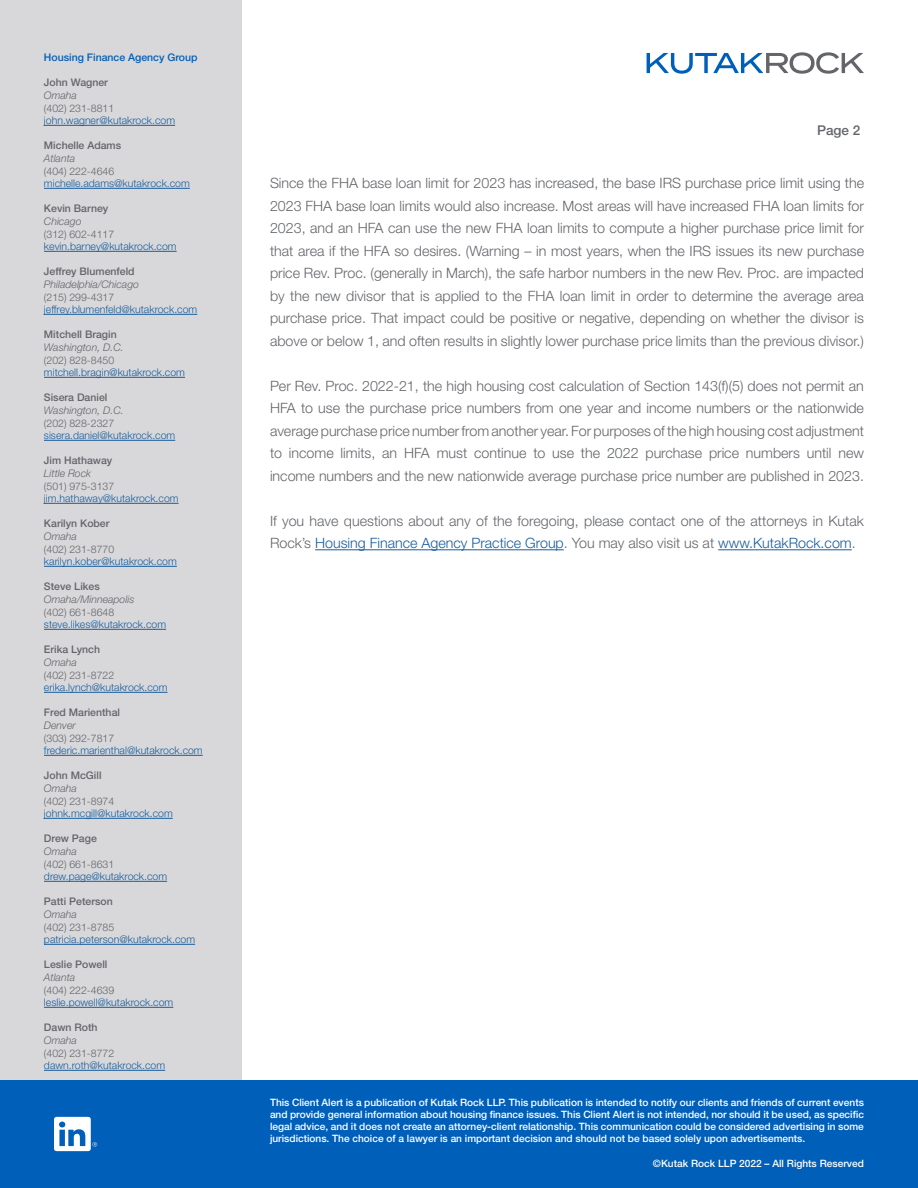
<style>
.page{position:relative;width:918px;height:1188px;background:#fff}
.page>*{position:absolute;margin:0;border:0;box-sizing:border-box;transform-origin:0 0}
.t1{font:300 14.25px/22.5px "Helvetica Neue LT Std";color:#63656a;text-align:justify}
.t2{font:500 13.5px "Helvetica Neue LT Std";color:#63656a}
.t3{font:300 10.5px "Helvetica Neue LT Std";color:#175d9e}
.t4{font:300 10.5px "Helvetica Neue LT Std";color:#64656a}
.t5{font:500 10.5px "Helvetica Neue LT Std";color:#64656a}
.t6{font:italic 300 10.5px "Helvetica Neue LT Std";color:#64656a}
.t7{font:500 10.5px "Helvetica Neue LT Std";color:#005fb9}
.t8{font:500 10.2px/12.1px "Helvetica Neue LT Std";color:#fff;text-align:justify}
.s1{color:#175d9e}
</style>
<div class="page">
<svg style="left:647px;top:52px;width:217px;height:22px"></svg>
<div style="left:0;top:0;width:241px;height:1188px;background:#d8d8da"></div>
<hr style="left:315px;top:549px;width:249px;height:1px;background:#175d9e">
<hr style="left:718px;top:549px;width:134px;height:1px;background:#175d9e">
<div style="left:0;top:1080px;width:918px;height:108px;background:#005fb9"></div>
<svg style="left:92px;top:1142px;width:5px;height:5px"></svg>
<div style="left:54px;top:1117px;width:37px;height:34px;background:#fff;border-radius:3px"></div>
<svg style="left:59px;top:1122px;width:26px;height:24px"></svg>
<hr style="left:44px;top:125px;width:131px;height:1px;background:#175d9e">
<hr style="left:44px;top:188px;width:146px;height:1px;background:#175d9e">
<hr style="left:44px;top:251px;width:133px;height:1px;background:#175d9e">
<hr style="left:44px;top:314px;width:153px;height:1px;background:#175d9e">
<hr style="left:44px;top:377px;width:141px;height:1px;background:#175d9e">
<hr style="left:44px;top:440px;width:131px;height:1px;background:#175d9e">
<hr style="left:44px;top:503px;width:135px;height:1px;background:#175d9e">
<hr style="left:44px;top:566px;width:133px;height:1px;background:#175d9e">
<hr style="left:44px;top:629px;width:122px;height:1px;background:#175d9e">
<hr style="left:44px;top:692px;width:124px;height:1px;background:#175d9e">
<hr style="left:44px;top:755px;width:159px;height:1px;background:#175d9e">
<hr style="left:44px;top:818px;width:129px;height:1px;background:#175d9e">
<hr style="left:44px;top:881px;width:123px;height:1px;background:#175d9e">
<hr style="left:44px;top:944px;width:151px;height:1px;background:#175d9e">
<hr style="left:44px;top:1007px;width:129px;height:1px;background:#175d9e">
<hr style="left:44px;top:1070px;width:121px;height:1px;background:#175d9e">
<p class="t7" style="left:44px;top:51px;width:155px">Housing Finance Agency Group</p>
<p class="t5" style="left:44px;top:76px;width:65px">John Wagner</p>
<p class="t6" style="left:44px;top:89px;width:35px">Omaha</p>
<p class="t4" style="left:44px;top:102px;width:72px">(402) 231-8811</p>
<p class="t3" style="left:44px;top:114px;width:133px">john.wagner@kutakrock.com</p>
<p class="t5" style="left:44px;top:139px;width:79px">Michelle Adams</p>
<p class="t6" style="left:44px;top:152px;width:33px">Atlanta</p>
<p class="t4" style="left:44px;top:165px;width:72px">(404) 222-4646</p>
<p class="t3" style="left:44px;top:177px;width:147px">michelle.adams@kutakrock.com</p>
<p class="t5" style="left:44px;top:202px;width:66px">Kevin Barney</p>
<p class="t6" style="left:44px;top:215px;width:39px">Chicago</p>
<p class="t4" style="left:44px;top:228px;width:72px">(312) 602-4117</p>
<p class="t3" style="left:44px;top:240px;width:134px">kevin.barney@kutakrock.com</p>
<p class="t5" style="left:44px;top:265px;width:92px">Jeffrey Blumenfeld</p>
<p class="t6" style="left:44px;top:278px;width:97px">Philadelphia/Chicago</p>
<p class="t4" style="left:44px;top:291px;width:72px">(215) 299-4317</p>
<p class="t3" style="left:44px;top:303px;width:155px">jeffrey.blumenfeld@kutakrock.com</p>
<p class="t5" style="left:44px;top:328px;width:74px">Mitchell Bragin</p>
<p class="t6" style="left:44px;top:341px;width:81px">Washington, D.C.</p>
<p class="t4" style="left:44px;top:354px;width:72px">(202) 828-8450</p>
<p class="t3" style="left:44px;top:366px;width:143px">mitchell.bragin@kutakrock.com</p>
<p class="t5" style="left:44px;top:391px;width:65px">Sisera Daniel</p>
<p class="t6" style="left:44px;top:404px;width:81px">Washington, D.C.</p>
<p class="t4" style="left:44px;top:417px;width:72px">(202) 828-2327</p>
<p class="t3" style="left:44px;top:429px;width:133px">sisera.daniel@kutakrock.com</p>
<p class="t5" style="left:44px;top:454px;width:70px">Jim Hathaway</p>
<p class="t6" style="left:44px;top:467px;width:49px">Little Rock</p>
<p class="t4" style="left:44px;top:480px;width:72px">(501) 975-3137</p>
<p class="t3" style="left:44px;top:492px;width:136px">jim.hathaway@kutakrock.com</p>
<p class="t5" style="left:44px;top:517px;width:67px">Karilyn Kober</p>
<p class="t6" style="left:44px;top:530px;width:35px">Omaha</p>
<p class="t4" style="left:44px;top:543px;width:72px">(402) 231-8770</p>
<p class="t3" style="left:44px;top:555px;width:134px">karilyn.kober@kutakrock.com</p>
<p class="t5" style="left:44px;top:580px;width:57px">Steve Likes</p>
<p class="t6" style="left:44px;top:593px;width:92px">Omaha/Minneapolis</p>
<p class="t4" style="left:44px;top:606px;width:72px">(402) 661-8648</p>
<p class="t3" style="left:44px;top:618px;width:124px">steve.likes@kutakrock.com</p>
<p class="t5" style="left:44px;top:643px;width:58px">Erika Lynch</p>
<p class="t6" style="left:44px;top:656px;width:35px">Omaha</p>
<p class="t4" style="left:44px;top:669px;width:72px">(402) 231-8722</p>
<p class="t3" style="left:44px;top:681px;width:125px">erika.lynch@kutakrock.com</p>
<p class="t5" style="left:44px;top:706px;width:78px">Fred Marienthal</p>
<p class="t6" style="left:44px;top:719px;width:33px">Denver</p>
<p class="t4" style="left:44px;top:732px;width:72px">(303) 292-7817</p>
<p class="t3" style="left:44px;top:744px;width:160px">frederic.marienthal@kutakrock.com</p>
<p class="t5" style="left:44px;top:769px;width:59px">John McGill</p>
<p class="t6" style="left:44px;top:782px;width:35px">Omaha</p>
<p class="t4" style="left:44px;top:795px;width:72px">(402) 231-8974</p>
<p class="t3" style="left:44px;top:807px;width:130px">johnk.mcgill@kutakrock.com</p>
<p class="t5" style="left:44px;top:832px;width:54px">Drew Page</p>
<p class="t6" style="left:44px;top:845px;width:35px">Omaha</p>
<p class="t4" style="left:44px;top:858px;width:72px">(402) 661-8631</p>
<p class="t3" style="left:44px;top:870px;width:125px">drew.page@kutakrock.com</p>
<p class="t5" style="left:44px;top:895px;width:70px">Patti Peterson</p>
<p class="t6" style="left:44px;top:908px;width:35px">Omaha</p>
<p class="t4" style="left:44px;top:921px;width:72px">(402) 231-8785</p>
<p class="t3" style="left:44px;top:933px;width:153px">patricia.peterson@kutakrock.com</p>
<p class="t5" style="left:44px;top:958px;width:65px">Leslie Powell</p>
<p class="t6" style="left:44px;top:971px;width:33px">Atlanta</p>
<p class="t4" style="left:44px;top:984px;width:72px">(404) 222-4639</p>
<p class="t3" style="left:44px;top:996px;width:131px">leslie.powell@kutakrock.com</p>
<p class="t5" style="left:44px;top:1021px;width:55px">Dawn Roth</p>
<p class="t6" style="left:44px;top:1034px;width:35px">Omaha</p>
<p class="t4" style="left:44px;top:1047px;width:72px">(402) 231-8772</p>
<p class="t3" style="left:44px;top:1059px;width:123px">dawn.roth@kutakrock.com</p>
<p class="t2" style="left:817px;top:122px;width:45px">Page 2</p>
<p class="t1" style="left:270px;top:172px;width:596px">Since the FHA base loan limit for 2023 has increased, the base IRS purchase price limit using the 2023 FHA base loan limits would also increase. Most areas will have increased FHA loan limits for 2023, and an HFA can use the new FHA loan limits to compute a higher purchase price limit for that area if the HFA so desires. (Warning – in most years, when the IRS issues its new purchase price Rev. Proc. (generally in March), the safe harbor numbers in the new Rev. Proc. are impacted by the new divisor that is applied to the FHA loan limit in order to determine the average area purchase price. That impact could be positive or negative, depending on whether the divisor is above or below 1, and often results in slightly lower purchase price limits than the previous divisor.)</p>
<p class="t1" style="left:270px;top:374px;width:596px">Per Rev. Proc. 2022-21, the high housing cost calculation of Section 143(f)(5) does not permit an HFA to use the purchase price numbers from one year and income numbers or the nationwide average purchase price number from another year. For purposes of the high housing cost adjustment to income limits, an HFA must continue to use the 2022 purchase price numbers until new income numbers and the new nationwide average purchase price number are published in 2023.</p>
<p class="t1" style="left:270px;top:509px;width:595px">If you have questions about any of the foregoing, please contact one of the attorneys in Kutak<br>Rock’s <span class="s1">Housing Finance Agency Practice Group</span>. You may also visit us at <span class="s1">www.KutakRock.com</span>.</p>
<p class="t8" style="left:270px;top:1096px;width:595px">This Client Alert is a publication of Kutak Rock LLP. This publication is intended to notify our clients and friends of current events and provide general information about housing finance issues. This Client Alert is not intended, nor should it be used, as specific legal advice, and it does not create an attorney-client relationship. This communication could be considered advertising in some jurisdictions. The choice of a lawyer is an important decision and should not be based solely upon advertisements.</p>
<p class="t8" style="left:653px;top:1157px;width:213px">©Kutak Rock LLP 2022 – All Rights Reserved</p>
</div>
